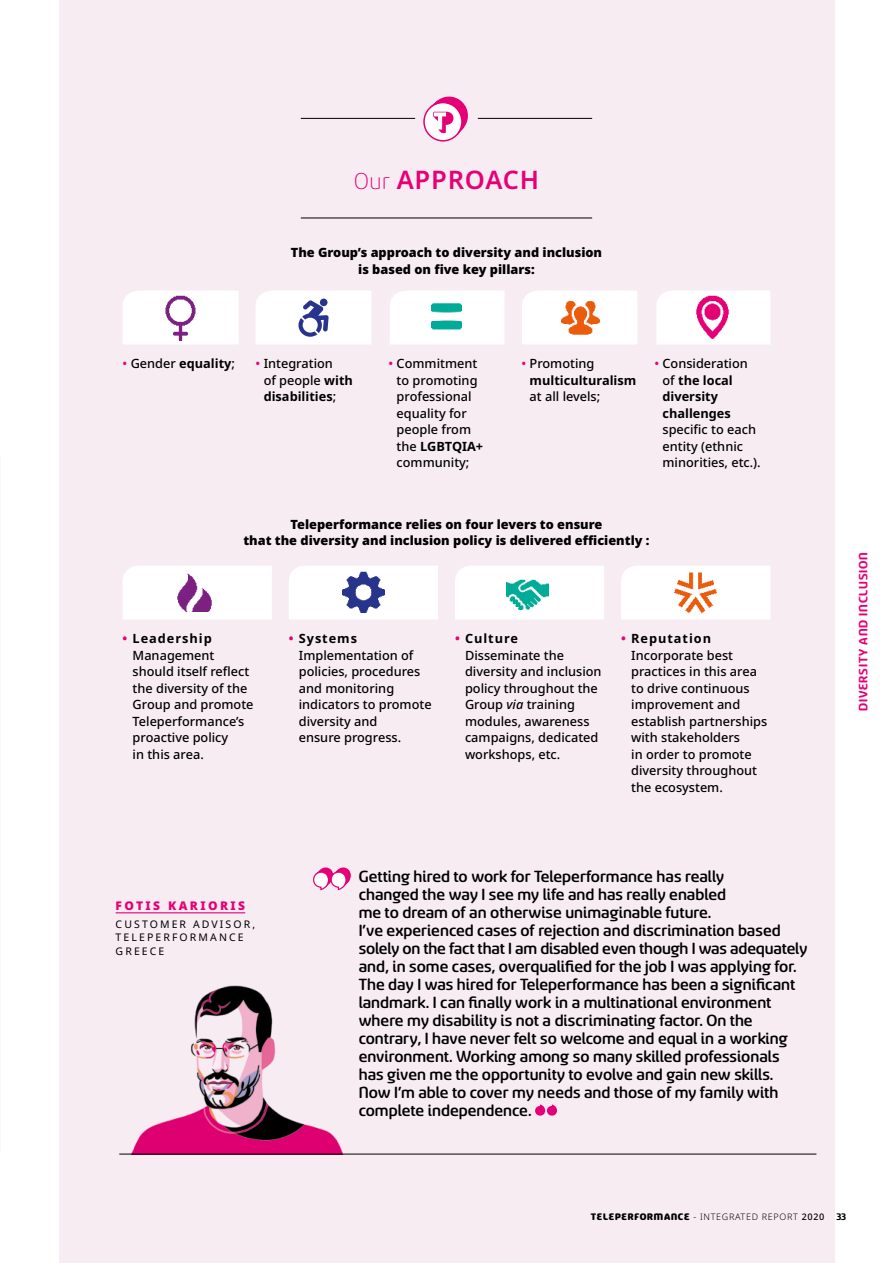
<style>
.page{position:relative;width:893px;height:1263px;background:#fff}
.page>*{position:absolute;margin:0;border:0;box-sizing:border-box;transform-origin:0 0}
.t1{font:600 25.5px "Noto Sans";letter-spacing:.03em;color:#e60076}
.t2{font:500 18px/18px "Sancoale Softened";color:#000}
.TexteMessage_Intro{font:700 13.5px "Sancoale Softened";letter-spacing:.06em;color:#e60076}
.TEXTE_FICHE{font:500 12.75px/16.5px "Noto Sans";color:#000}
.TEXTE_FICHE-2{font:900 12.75px/16.5px "Noto Sans";color:#000;text-align:center}
.TEXTE_FICHE-3{font:700 12.75px "Noto Sans";color:#000}
._3_NOM{font:900 12px "Noto Sans";letter-spacing:.2em;color:#e60076}
._4_POSTE{font:10.5px/13.5px "Noto Sans";letter-spacing:.2em;color:#000}
.t3{font:300 9px "Noto Sans";letter-spacing:.075em;color:#000}
.s1{font-family:"Sancoale Softened";font-weight:300}
.s2{font-weight:500;color:#e60076}
.s3{font-weight:500}
.s4{color:#e60076}
.s5{font-weight:700}
.s6{font-weight:700;color:#e60076}
.s7{font-style:italic}
.s8{font-family:"Sancoale Softened";font-weight:900;font-size:10.5px}
.s9{font-family:"Sancoale Softened";font-weight:700;font-size:10.5px}
</style>
<div class="page">
<div style="left:60px;top:0;width:775px;height:1263px;background:#f8ecf3"></div>
<svg style="left:313px;top:867px;width:38px;height:24px"></svg>
<hr style="left:119px;top:1154px;width:697px;height:1px;background:#000">
<hr style="left:116px;top:912px;width:129px;height:1px;background:#e60076">
<svg style="left:535px;top:1104px;width:22px;height:11px"></svg>
<div style="left:123px;top:291px;width:115px;height:53px;background:#fff"></div>
<div style="left:390px;top:291px;width:114px;height:53px;background:#fff"></div>
<div style="left:522px;top:291px;width:115px;height:53px;background:#fff"></div>
<div style="left:657px;top:291px;width:113px;height:53px;background:#fff"></div>
<div style="left:123px;top:566px;width:149px;height:53px;background:#fff"></div>
<div style="left:289px;top:566px;width:149px;height:53px;background:#fff"></div>
<div style="left:455px;top:566px;width:149px;height:53px;background:#fff"></div>
<div style="left:621px;top:566px;width:149px;height:53px;background:#fff"></div>
<svg style="left:256px;top:291px;width:115px;height:53px;background:#ecedf4"></svg>
<img style="left:432px;top:302px;width:29px;height:29px">
<img style="left:561px;top:299px;width:38px;height:38px">
<img style="left:175px;top:573px;width:38px;height:38px">
<img style="left:506px;top:573px;width:42px;height:43px">
<img style="left:675px;top:571px;width:42px;height:43px">
<img style="left:343px;top:571px;width:41px;height:42px">
<img style="left:691px;top:296px;width:43px;height:42px">
<img style="left:119px;top:985px;width:233px;height:170px">
<img style="left:158px;top:296px;width:45px;height:44px">
<hr style="left:301px;top:218px;width:291px;height:1px;background:#000">
<hr style="left:301px;top:118px;width:114px;height:1px;background:#000">
<hr style="left:478px;top:118px;width:114px;height:1px;background:#000">
<div style="left:430px;top:97px;width:38px;height:38px;background:#e60076;border-radius:50%"></div>
<svg style="left:424px;top:103px;width:38px;height:38px"></svg>
<svg style="left:402px;top:100px;width:90px;height:35px"></svg>
<div style="left:423px;top:102px;width:40px;height:40px;border:2px solid #e60076;border-radius:50%"></div>
<p class="t1" style="left:354px;top:162px;width:186px"><span class="s1">Our</span> APPROACH</p>
<p class="TEXTE_FICHE-2" style="left:291px;top:244px;width:313px">The Group’s approach to diversity and inclusion is based on five key pillars:</p>
<p class="TEXTE_FICHE-3" style="left:123px;top:354px;width:114px"><span class="s2">•</span> <span class="s3">Gender</span> equality<span class="s3">;</span></p>
<p class="TEXTE_FICHE" style="left:264px;top:355px;width:91px;text-indent:-8px"><span class="s4">•</span> Integration<br>of people <span class="s5">with disabilities</span>;</p>
<p class="TEXTE_FICHE" style="left:397px;top:355px;width:88px;text-indent:-8px"><span class="s4">•</span> Commitment to promoting professional equality for people from the <span class="s5">LGBTQIA+ </span>community;</p>
<p class="TEXTE_FICHE" style="left:530px;top:355px;width:108px;text-indent:-8px"><span class="s4">•</span> Promoting <span class="s5">multiculturalism </span>at all levels;</p>
<p class="TEXTE_FICHE" style="left:662px;top:355px;width:100px;text-indent:-8px"><span class="s4">•</span> Consideration of <span class="s5">the local diversity challenges </span>specific to each entity (ethnic minorities, etc.).</p>
<p class="TEXTE_FICHE-2" style="left:243px;top:516px;width:408px">Teleperformance relies on four levers to ensure<br>that the diversity and inclusion policy is delivered efficiently :</p>
<p class="TEXTE_FICHE" style="left:133px;top:630px;width:122px;text-indent:-10px"><span class="s6">•</span> <span class="s5">Leadership<br></span>Management should itself reflect the diversity of the<br>Group and promote<br>Teleperformance’s proactive policy<br>in this area.</p>
<p class="TEXTE_FICHE" style="left:299px;top:630px;width:134px;text-indent:-10px"><span class="s6">•</span> <span class="s5">Systems<br></span>Implementation of policies, procedures and monitoring indicators to promote diversity and<br>ensure progress.</p>
<p class="TEXTE_FICHE" style="left:465px;top:630px;width:138px;text-indent:-10px"><span class="s6">•</span> <span class="s5">Culture<br></span>Disseminate the diversity and inclusion policy throughout the<br>Group <span class="s7">via</span> training modules, awareness campaigns, dedicated workshops, etc.</p>
<p class="TEXTE_FICHE" style="left:631px;top:630px;width:138px;text-indent:-10px"><span class="s6">•</span> <span class="s5">Reputation<br></span>Incorporate best practices in this area to drive continuous improvement and establish partnerships with stakeholders<br>in order to promote diversity throughout the ecosystem.</p>
<p class="_3_NOM" style="left:116px;top:896px;width:131px">FOTIS KARIORIS</p>
<p class="_4_POSTE" style="left:116px;top:917px;width:141px">CUSTOMER ADVISOR,<br>TELEPERFORMANCE<br>GREECE</p>
<p class="t2" style="left:359px;top:867px;width:450px">Getting hired to work for Teleperformance has really<br>changed the way I see my life and has really enabled<br>me to dream of an otherwise unimaginable future.<br>I’ve experienced cases of rejection and discrimination based solely on the fact that I am disabled even though I was adequately and, in some cases, overqualified for the job I was applying for.<br>The day I was hired for Teleperformance has been a significant landmark. I can finally work in a multinational environment where my disability is not a discriminating factor. On the contrary, I have never felt so welcome and equal in a working environment. Working among so many skilled professionals has given me the opportunity to evolve and gain new skills.<br>Now I’m able to cover my needs and those of my family with complete independence.</p>
<p class="TexteMessage_Intro" style="left:857px;top:711px;width:160px;rotate:-90deg">DIVERSITY AND INCLUSION</p>
<p class="t3" style="left:591px;top:1210px;width:257px"><span class="s8">TELEPERFORMANCE</span> - INTEGRATED REPORT <span class="s3">2020</span> <span class="s9">33</span></p>
</div>
